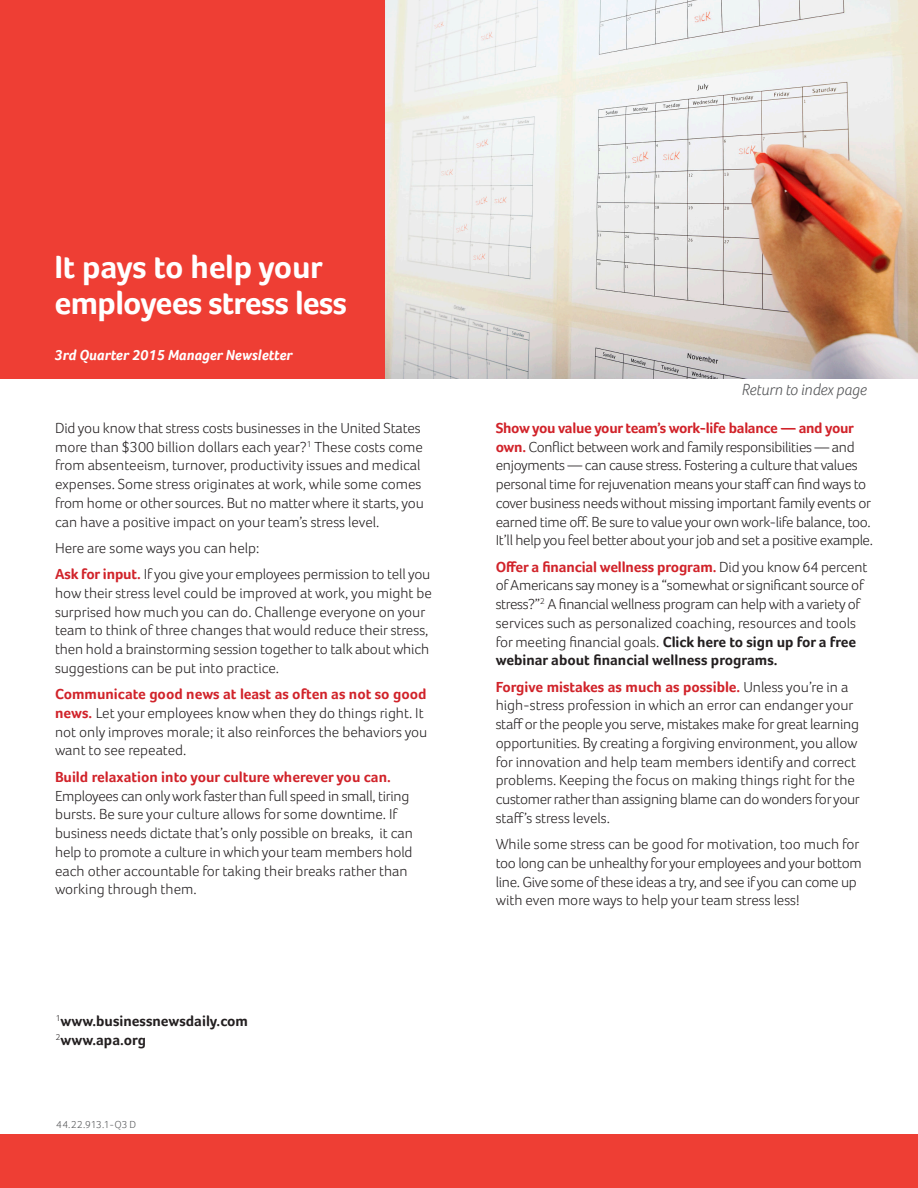
<style>
.page{position:relative;width:918px;height:1188px;background:#fff}
.page>*{position:absolute;margin:0;border:0;box-sizing:border-box;transform-origin:0 0}
._01-Flyer_Title_24_2{font:700 33px/36px "Foco";letter-spacing:-.02em;color:#fff}
.t1{font:italic 300 16.5px "Foco";color:#57585a}
.Body{font:300 15px/18.8px "Foco";letter-spacing:-.01em;color:#231f20}
.Body-2{font:700 15px "Foco";color:#231f20}
.t2{font:italic 700 15px "Foco";color:#fff}
._11-Part_number__200{font:300 10.5px "Foco";letter-spacing:.005em;color:#57585a}
.s1{font-weight:700;color:#d1232a}
.s2{font-weight:700}
</style>
<div class="page">
<img style="left:384px;top:0;width:534px;height:378px">
<div style="left:0;top:0;width:384px;height:379px;background:#ee3e34"></div>
<div style="left:0;top:1135px;width:918px;height:53px;background:#ee3e34"></div>
<p class="_01-Flyer_Title_24_2" style="left:54px;top:248px;width:294px">It pays to help your employees stress less</p>
<p class="t2" style="left:54px;top:346px;width:240px">3rd Quarter 2015 Manager Newsletter</p>
<p class="Body" style="left:55px;top:418px;width:370px">Did you know that stress costs businesses in the United States more than $300 billion dollars each year?<sup>1</sup> These costs come from absenteeism, turnover, productivity issues and medical expenses. Some stress originates at work, while some comes from home or other sources. But no matter where it starts, you can have a positive impact on your team’s stress level.</p>
<p class="Body" style="left:55px;top:538px;width:206px">Here are some ways you can help:</p>
<p class="Body" style="left:55px;top:565px;width:378px"><span class="s1">Ask for input.</span> If you give your employees permission to tell you how their stress level could be improved at work, you might be surprised how much you can do. Challenge everyone on your team to think of three changes that would reduce their stress, then hold a brainstorming session together to talk about which suggestions can be put into practice.</p>
<p class="Body" style="left:55px;top:685px;width:374px"><span class="s1">Communicate good news at least as often as not so good news.</span> Let your employees know when they do things right. It not only improves morale; it also reinforces the behaviors you want to see repeated.</p>
<p class="Body" style="left:55px;top:767px;width:359px"><span class="s1">Build relaxation into your culture wherever you can.<br></span>Employees can only work faster than full speed in small, tiring bursts. Be sure your culture allows for some downtime. If business needs dictate that’s only possible on breaks, it can help to promote a culture in which your team members hold each other accountable for taking their breaks rather than working through them.</p>
<p class="Body-2" style="left:56px;top:1012px;width:194px"><sup>1</sup>www.businessnewsdaily.com</p>
<p class="Body-2" style="left:56px;top:1031px;width:92px"><sup>2</sup>www.apa.org</p>
<p class="_11-Part_number__200" style="left:56px;top:1118px;width:81px">44.22.913.1-Q3 D</p>
<p class="t1" style="left:742px;top:380px;width:127px">Return to index page</p>
<p class="Body" style="left:496px;top:418px;width:379px"><span class="s1">Show you value your team’s work-life balance — and your own.</span> Conflict between work and family responsibilities — and enjoyments — can cause stress. Fostering a culture that values personal time for rejuvenation means your staff can find ways to cover business needs without missing important family events or earned time off. Be sure to value your own work-life balance, too.<br>It’ll help you feel better about your job and set a positive example.</p>
<p class="Body" style="left:496px;top:557px;width:373px"><span class="s1">Offer a financial wellness program.</span> Did you know 64 percent of Americans say money is a “somewhat or significant source of stress?”<sup>2</sup> A financial wellness program can help with a variety of services such as personalized coaching, resources and tools for meeting financial goals. <span class="s2">Click here to sign up for a free webinar about financial wellness programs.</span></p>
<p class="Body" style="left:496px;top:677px;width:366px"><span class="s1">Forgive mistakes as much as possible.</span> Unless you’re in a high-stress profession in which an error can endanger your staff or the people you serve, mistakes make for great learning opportunities. By creating a forgiving environment, you allow for innovation and help team members identify and correct problems. Keeping the focus on making things right for the customer rather than assigning blame can do wonders for your staff’s stress levels.</p>
<p class="Body" style="left:496px;top:835px;width:368px">While some stress can be good for motivation, too much for too long can be unhealthy for your employees and your bottom line. Give some of these ideas a try, and see if you can come up with even more ways to help your team stress less!</p>
</div>
